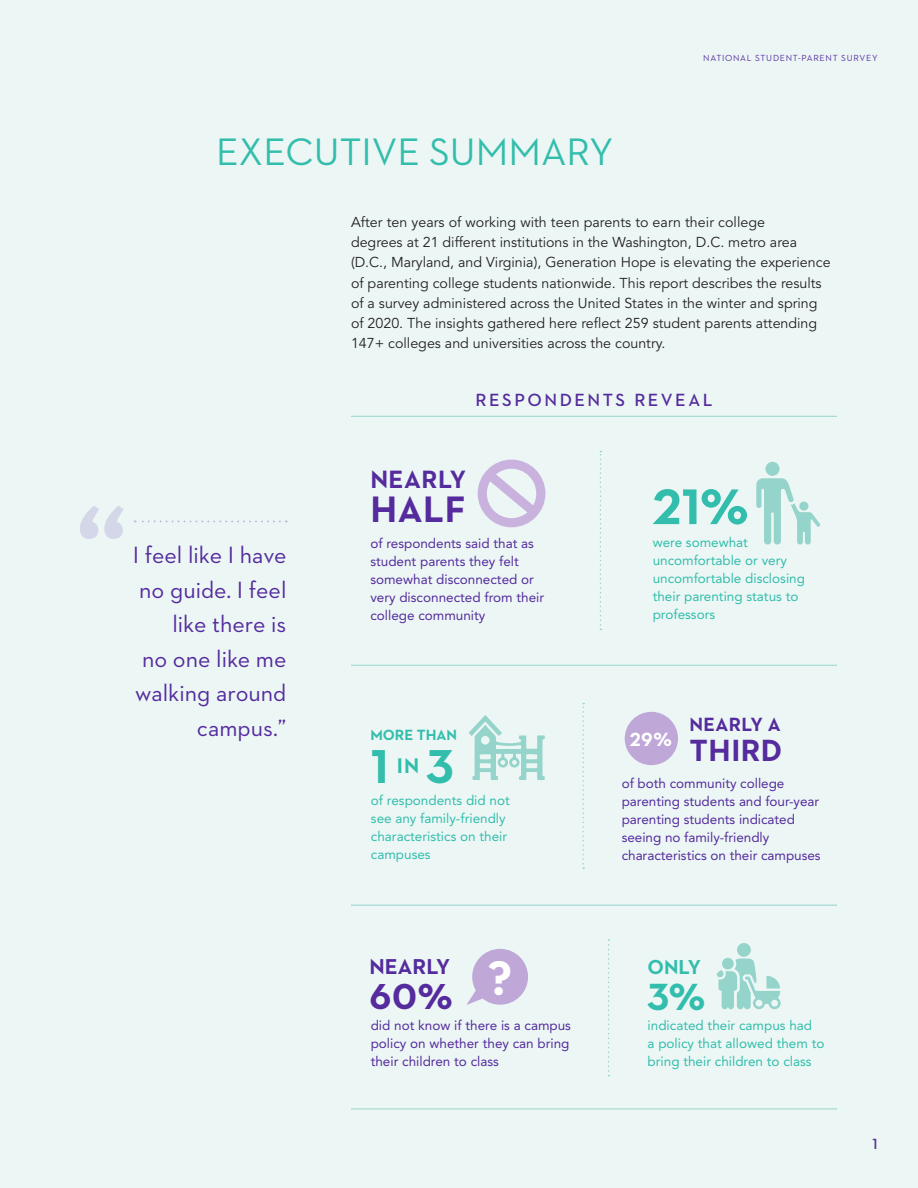
<style>
.page{position:relative;width:918px;height:1188px;background:#ecf7f5}
.page>*{position:absolute;margin:0;border:0;box-sizing:border-box;transform-origin:0 0}
.t1{font:213px "Cambay Devanagari";color:#552b9d}
.t2{font:700 51px "Neutraface 2 Text";color:#33bdac}
.t3{font:700 48.45px "Neutraface 2 Text";color:#33bdac}
.t4{font:39px "Neutraface 2 Text";color:#33bdac}
.t5{font:700 38.55px "Neutraface 2 Text";color:#33bdac}
.t6{font:700 37.5px "Neutraface 2 Text";color:#552b9d}
.t7{font:700 36.75px "Neutraface 2 Text";color:#552b9d}
.t8{font:700 31.2px "Neutraface 2 Text";letter-spacing:.015em;color:#552b9d}
.t9{font:700 25.5px "Neutraface 2 Text";letter-spacing:.015em;color:#552b9d}
.t10{font:24px/34.5px "Neutraface 2 Text";color:#552b9d;text-align:right}
.t11{font:700 21.9px "Neutraface 2 Text";color:#552b9d}
.t12{font:700 21.6px "Neutraface 2 Text";color:#33bdac}
.t13{font:700 20.7px "Neutraface 2 Text";color:#33bdac}
.t14{font:700 19.5px "Neutraface 2 Text";letter-spacing:.015em;color:#552b9d}
.t15{font:700 19.5px "Neutraface 2 Text";color:#fff}
.t16{font:600 18px "Neutraface 2 Text";letter-spacing:.14em;color:#552b9d}
.t17{font:700 15.15px "Neutraface 2 Text";color:#33bdac}
.t18{font:600 15px "Neutraface 2 Text";color:#552b9d}
.t19{font:14.25px/20.2px "Avenir LT Std";color:#231f20}
.t20{font:13.5px/18px "Avenir LT Std";color:#552b9d}
.t21{font:13.5px/18px "Avenir LT Std";color:#33bdac}
.t22{font:9px "Neutraface 2 Text";letter-spacing:.08em;color:#552b9d}
</style>
<div class="page">
<svg style="left:135px;top:520px;width:145px;height:2px"></svg>
<hr style="left:351px;top:665px;width:486px;height:1px;background:#95d4cb">
<hr style="left:351px;top:416px;width:486px;height:1px;background:#95d4cb">
<hr style="left:351px;top:905px;width:486px;height:1px;background:#95d4cb">
<hr style="left:351px;top:1108px;width:486px;height:1px;background:#95d4cb">
<svg style="left:600px;top:451px;width:1px;height:179px"></svg>
<svg style="left:582px;top:703px;width:2px;height:166px"></svg>
<svg style="left:608px;top:939px;width:2px;height:137px"></svg>
<svg style="left:478px;top:460px;width:67px;height:67px"></svg>
<div style="left:765px;top:462px;width:15px;height:14px;background:#95d4cb;border-radius:50%"></div>
<svg style="left:756px;top:478px;width:64px;height:67px"></svg>
<svg style="left:469px;top:715px;width:76px;height:65px"></svg>
<div style="left:625px;top:712px;width:53px;height:53px;background:#bfa7d8;border-radius:50%"></div>
<div style="left:737px;top:943px;width:14px;height:14px;background:#95d4cb;border-radius:50%"></div>
<svg style="left:716px;top:958px;width:65px;height:51px"></svg>
<svg style="left:466px;top:949px;width:62px;height:56px"></svg>
<p class="t22" style="left:703px;top:52px;width:176px">NATIONAL STUDENT-PARENT SURVEY</p>
<h3 class="t4" style="left:216px;top:128px;width:399px">EXECUTIVE SUMMARY</h3>
<p class="t19" style="left:351px;top:212px;width:481px">After ten years of working with teen parents to earn their college<br>degrees at 21 different institutions in the Washington, D.C. metro area (D.C., Maryland, and Virginia), Generation Hope is elevating the experience of parenting college students nationwide. This report describes the results of a survey administered across the United States in the winter and spring of 2020. The insights gathered here reflect 259 student parents attending 147+ colleges and universities across the country.</p>
<p class="t16" style="left:475px;top:388px;width:239px">RESPONDENTS REVEAL</p>
<h1 class="t1" style="left:72px;top:459px;width:67px">“</h1>
<h3 class="t10" style="left:133px;top:538px;width:155px">I feel like I have no guide. I feel like there is<br>no one like me walking around campus.”</h3>
<h3 class="t9" style="left:370px;top:463px;width:97px">NEARLY</h3>
<h3 class="t6" style="left:370px;top:485px;width:97px">HALF</h3>
<h2 class="t2" style="left:653px;top:474px;width:97px">21%</h2>
<p class="t20" style="left:370px;top:534px;width:175px">of respondents said that as student parents they felt somewhat disconnected or very disconnected from their college community</p>
<p class="t21" style="left:653px;top:533px;width:154px">were somewhat uncomfortable or very uncomfortable disclosing their parenting status to professors</p>
<p class="t17" style="left:370px;top:725px;width:88px">MORE THAN</p>
<h3 class="t3" style="left:371px;top:736px;width:19px">1</h3>
<h3 class="t12" style="left:397px;top:752px;width:24px">IN</h3>
<h3 class="t3" style="left:427px;top:736px;width:29px">3</h3>
<p class="t21" style="left:371px;top:791px;width:140px">of respondents did not see any family-friendly characteristics on their campuses</p>
<h3 class="t15" style="left:630px;top:727px;width:43px">29%</h3>
<h3 class="t14" style="left:690px;top:712px;width:93px">NEARLY A</h3>
<h3 class="t8" style="left:690px;top:731px;width:94px">THIRD</h3>
<p class="t20" style="left:622px;top:774px;width:200px">of both community college parenting students and four-year parenting students indicated seeing no family-friendly characteristics on their campuses</p>
<h3 class="t11" style="left:370px;top:952px;width:82px">NEARLY</h3>
<h3 class="t7" style="left:370px;top:972px;width:144px">60% <sup>?</sup></h3>
<p class="t20" style="left:371px;top:1016px;width:202px;text-align:justify">did not know if there is a campus policy on whether they can bring their children to class</p>
<h3 class="t13" style="left:648px;top:953px;width:55px">ONLY</h3>
<h3 class="t5" style="left:648px;top:972px;width:59px">3%</h3>
<p class="t21" style="left:648px;top:1016px;width:178px">indicated their campus had<br>a policy that allowed them to bring their children to class</p>
<p class="t18" style="left:872px;top:1134px;width:7px">1</p>
</div>
